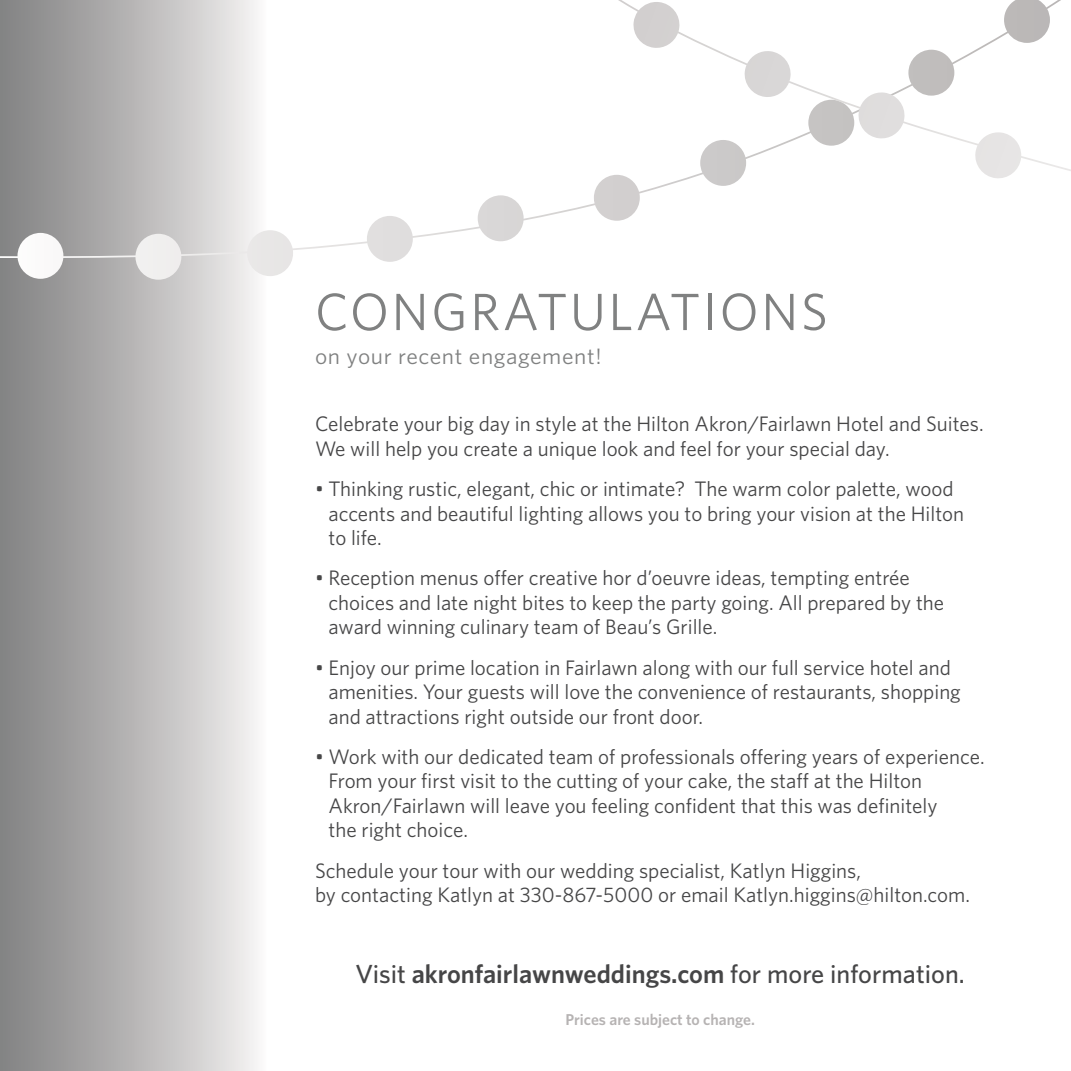
<style>
.page{position:relative;width:1071px;height:1071px;background:#fff}
.page>*{position:absolute;margin:0;border:0;box-sizing:border-box;transform-origin:0 0}
.t1{font:52.5px "Whitney";letter-spacing:.05em;color:#808181}
.t2{font:600 26.25px "Whitney";color:#464647}
.t3{font:22.4px "Whitney";letter-spacing:.025em;color:#808181;scale:1.05 1}
.text_copy{font:21px/24.5px "Whitney";color:#464647}
.t4{font:600 15.75px "Whitney";color:#b6b3b3}
.s1{font-weight:500}
</style>
<div class="page">
<div style="left:0;top:0;width:268px;height:1071px;background:linear-gradient(to right,#7e7e7e,#f5f4f3)"></div>
<svg style="left:0;top:0;width:738px;height:280px"></svg>
<svg style="left:618px;top:0;width:453px;height:180px"></svg>
<p class="t1" style="left:315px;top:277px;width:514px">CONGRATULATIONS</p>
<p class="t3" style="left:315px;top:342px;width:274px">on your recent engagement!</p>
<p class="text_copy" style="left:315px;top:411px;width:670px">Celebrate your big day in style at the Hilton Akron/Fairlawn Hotel and Suites.<br>We will help you create a unique look and feel for your special day.</p>
<p class="text_copy" style="left:329px;top:476px;width:637px;text-indent:-14px">• Thinking rustic, elegant, chic or intimate? The warm color palette, wood accents and beautiful lighting allows you to bring your vision at the Hilton to life.</p>
<p class="text_copy" style="left:329px;top:565px;width:617px;text-indent:-14px">• Reception menus offer creative hor d’oeuvre ideas, tempting entrée choices and late night bites to keep the party going. All prepared by the award winning culinary team of Beau’s Grille.</p>
<p class="text_copy" style="left:329px;top:655px;width:634px;text-indent:-14px">• Enjoy our prime location in Fairlawn along with our full service hotel and amenities. Your guests will love the convenience of restaurants, shopping and attractions right outside our front door.</p>
<p class="text_copy" style="left:329px;top:744px;width:658px;text-indent:-14px">• Work with our dedicated team of professionals offering years of experience.<br>From your first visit to the cutting of your cake, the staff at the Hilton Akron/Fairlawn will leave you feeling confident that this was definitely<br>the right choice.</p>
<p class="text_copy" style="left:315px;top:858px;width:657px">Schedule your tour with our wedding specialist, Katlyn Higgins,<br>by contacting Katlyn at 330-867-5000 or email Katlyn.higgins@hilton.com.</p>
<p class="t2" style="left:356px;top:956px;width:611px"><span class="s1">Visit</span> akronfairlawnweddings.com <span class="s1">for more information.</span></p>
<p class="t4" style="left:565px;top:1009px;width:191px">Prices are subject to change.</p>
</div>
